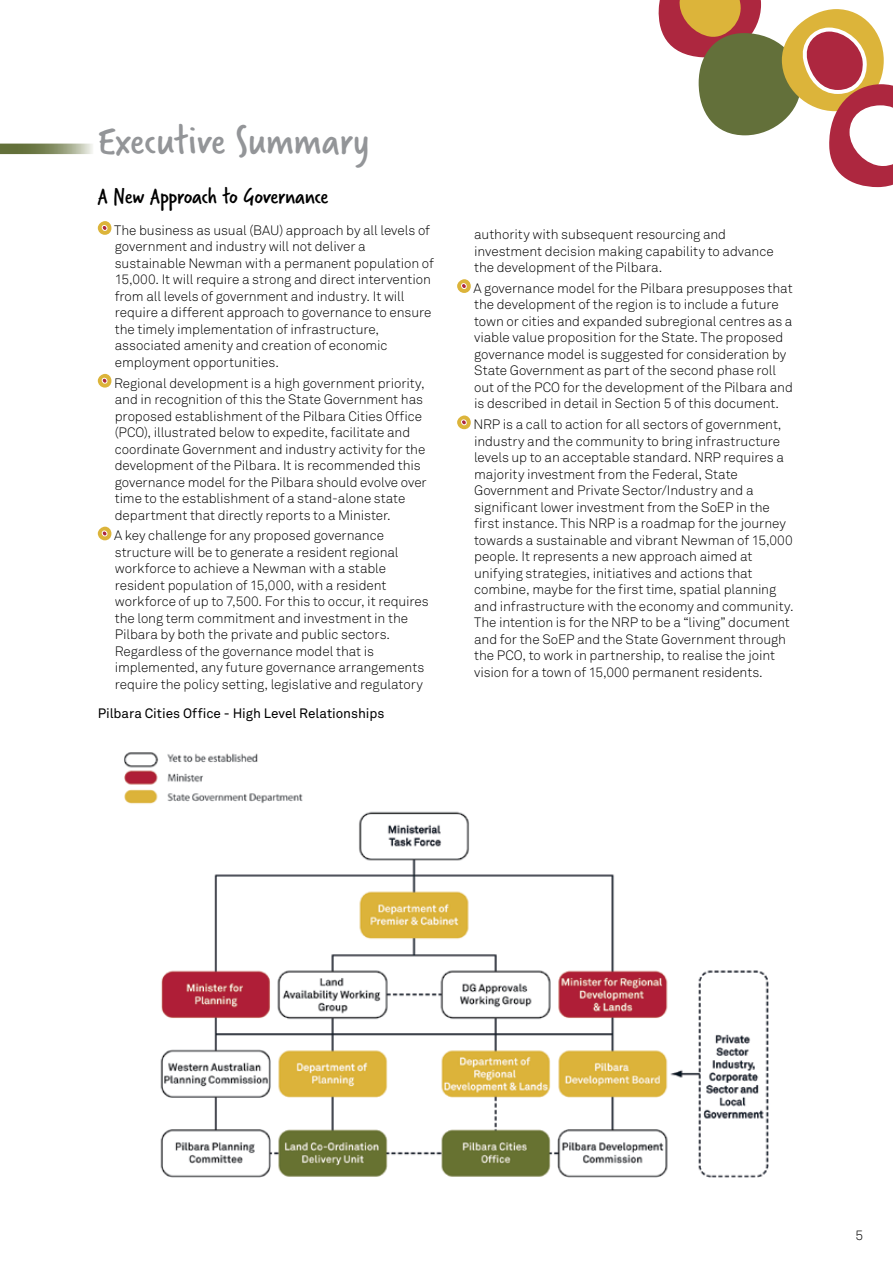
<style>
.page{position:relative;width:893px;height:1263px;background:#fff}
.page>*{position:absolute;margin:0;border:0;box-sizing:border-box;transform-origin:0 0}
.t1{font:43.5px "Verveine Corp";color:#939598}
.t2{font:24px "Verveine Corp";letter-spacing:-.015em;color:#000}
.t3{font:300 13.5px/16.5px "Akkurat Std";letter-spacing:-.005em;color:#000}
.t4{font:13.5px "Akkurat Std";letter-spacing:-.005em;color:#000}
</style>
<div class="page">
<svg style="left:0;top:144px;width:93px;height:10px"></svg>
<svg style="left:658px;top:0;width:235px;height:187px"></svg>
<div style="left:98px;top:221px;width:13px;height:14px;background:#dcb43a;border-radius:50%"></div>
<svg style="left:102px;top:225px;width:6px;height:6px"></svg>
<div style="left:98px;top:374px;width:13px;height:14px;background:#dcb43a;border-radius:50%"></div>
<svg style="left:102px;top:377px;width:6px;height:7px"></svg>
<div style="left:98px;top:527px;width:13px;height:13px;background:#dcb43a;border-radius:50%"></div>
<svg style="left:102px;top:530px;width:6px;height:7px"></svg>
<img style="left:124px;top:752px;width:645px;height:426px">
<div style="left:457px;top:279px;width:14px;height:14px;background:#dcb43a;border-radius:50%"></div>
<svg style="left:461px;top:283px;width:6px;height:6px"></svg>
<div style="left:457px;top:415px;width:14px;height:14px;background:#dcb43a;border-radius:50%"></div>
<svg style="left:461px;top:419px;width:6px;height:7px"></svg>
<h1 class="t1" style="left:98px;top:111px;width:273px">Executive Summary</h1>
<h2 class="t2" style="left:98px;top:180px;width:232px">A New Approach to Governance</h2>
<p class="t3" style="left:114px;top:222px;width:321px">The business as usual (BAU) approach by all levels of government and industry will not deliver a sustainable Newman with a permanent population of 15,000. It will require a strong and direct intervention from all levels of government and industry. It will require a different approach to governance to ensure the timely implementation of infrastructure, associated amenity and creation of economic employment opportunities.</p>
<p class="t3" style="left:114px;top:375px;width:314px">Regional development is a high government priority, and in recognition of this the State Government has proposed establishment of the Pilbara Cities Office (PCO), illustrated below to expedite, facilitate and coordinate Government and industry activity for the development of the Pilbara. It is recommended this governance model for the Pilbara should evolve over time to the establishment of a stand-alone state department that directly reports to a Minister.</p>
<p class="t3" style="left:114px;top:528px;width:316px">A key challenge for any proposed governance structure will be to generate a resident regional workforce to achieve a Newman with a stable resident population of 15,000, with a resident workforce of up to 7,500. For this to occur, it requires the long term commitment and investment in the Pilbara by both the private and public sectors.<br>Regardless of the governance model that is implemented, any future governance arrangements require the policy setting, legislative and regulatory</p>
<p class="t4" style="left:98px;top:705px;width:288px">Pilbara Cities Office - High Level Relationships</p>
<p class="t3" style="left:474px;top:226px;width:301px">authority with subsequent resourcing and investment decision making capability to advance the development of the Pilbara.</p>
<p class="t3" style="left:473px;top:280px;width:321px">A governance model for the Pilbara presupposes that the development of the region is to include a future town or cities and expanded subregional centres as a viable value proposition for the State. The proposed governance model is suggested for consideration by State Government as part of the second phase roll out of the PCO for the development of the Pilbara and is described in detail in Section 5 of this document.</p>
<p class="t3" style="left:473px;top:416px;width:322px">NRP is a call to action for all sectors of government, industry and the community to bring infrastructure levels up to an acceptable standard. NRP requires a majority investment from the Federal, State Government and Private Sector/Industry and a significant lower investment from the SoEP in the first instance. This NRP is a roadmap for the journey towards a sustainable and vibrant Newman of 15,000 people. It represents a new approach aimed at unifying strategies, initiatives and actions that combine, maybe for the first time, spatial planning and infrastructure with the economy and community.<br>The intention is for the NRP to be a “living” document and for the SoEP and the State Government through the PCO, to work in partnership, to realise the joint vision for a town of 15,000 permanent residents.</p>
<p class="t3" style="left:855px;top:1227px;width:9px">5</p>
</div>
